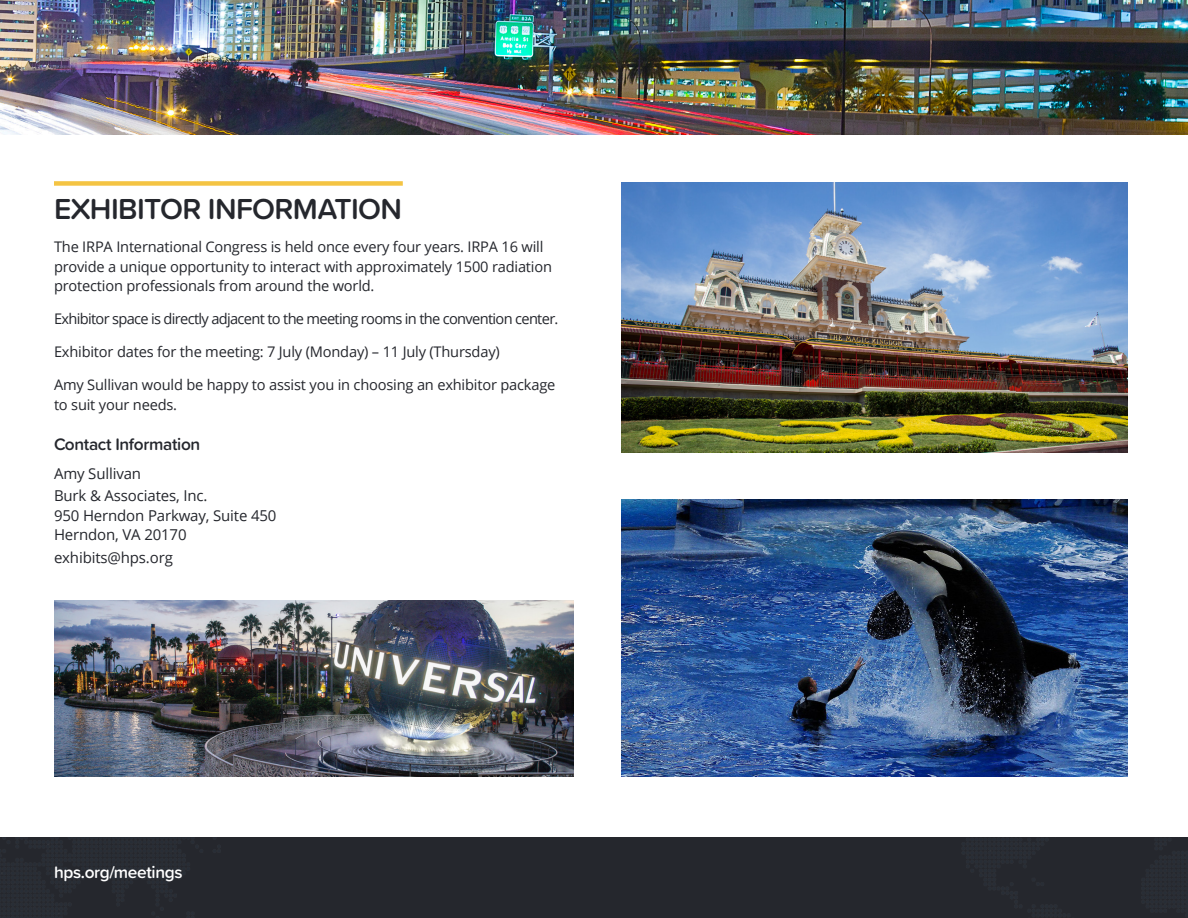
<style>
.page{position:relative;width:1188px;height:918px;background:#fff}
.page>*{position:absolute;margin:0;border:0;box-sizing:border-box;transform-origin:0 0}
.t1{font:600 30px "Proxima Soft";letter-spacing:-.02em;color:#25272d}
.Subhead{font:600 17.25px "Proxima Soft";letter-spacing:-.02em;color:#25272d}
.Subhead-2{font:600 17.25px "Proxima Soft";letter-spacing:-.02em;color:#fff}
.Bullet_Points{font:15px/22.5px "Open Sans";letter-spacing:-.01em;color:#25272d}
.t2{font:14.7px/19.5px "Open Sans";letter-spacing:-.015em;color:#25272d}
.t3{font:14.7px "Open Sans";letter-spacing:-.045em;color:#25272d}
</style>
<div class="page">
<div style="left:54px;top:181px;width:349px;height:5px;background:#f4c443"></div>
<img style="left:0;top:0;width:1188px;height:135px">
<div style="left:0;top:837px;width:1188px;height:81px;background:#25272d"></div>
<img style="left:54px;top:601px;width:520px;height:175px">
<img style="left:621px;top:500px;width:506px;height:276px">
<img style="left:621px;top:182px;width:506px;height:270px">
<p class="t1" style="left:54px;top:187px;width:350px">EXHIBITOR INFORMATION</p>
<p class="t2" style="left:54px;top:237px;width:500px">The IRPA International Congress is held once every four years. IRPA 16 will provide a unique opportunity to interact with approximately 1500 radiation protection professionals from around the world.</p>
<p class="t3" style="left:54px;top:309px;width:506px">Exhibitor space is directly adjacent to the meeting rooms in the convention center.</p>
<p class="t2" style="left:54px;top:342px;width:447px">Exhibitor dates for the meeting: 7 July (Monday) – 11 July (Thursday)</p>
<p class="t2" style="left:54px;top:375px;width:503px">Amy Sullivan would be happy to assist you in choosing an exhibitor package to suit your needs.</p>
<p class="Subhead" style="left:54px;top:431px;width:148px">Contact Information</p>
<p class="Bullet_Points" style="left:54px;top:462px;width:155px">Amy Sullivan<br>Burk &amp; Associates, Inc.</p>
<p class="Bullet_Points" style="left:54px;top:505px;width:224px;line-height:19.5px">950 Herndon Parkway, Suite 450<br>Herndon, VA 20170</p>
<p class="Bullet_Points" style="left:54px;top:546px;width:120px">exhibits@hps.org</p>
<p class="Subhead-2" style="left:54px;top:859px;width:130px">hps.org/meetings</p>
</div>
